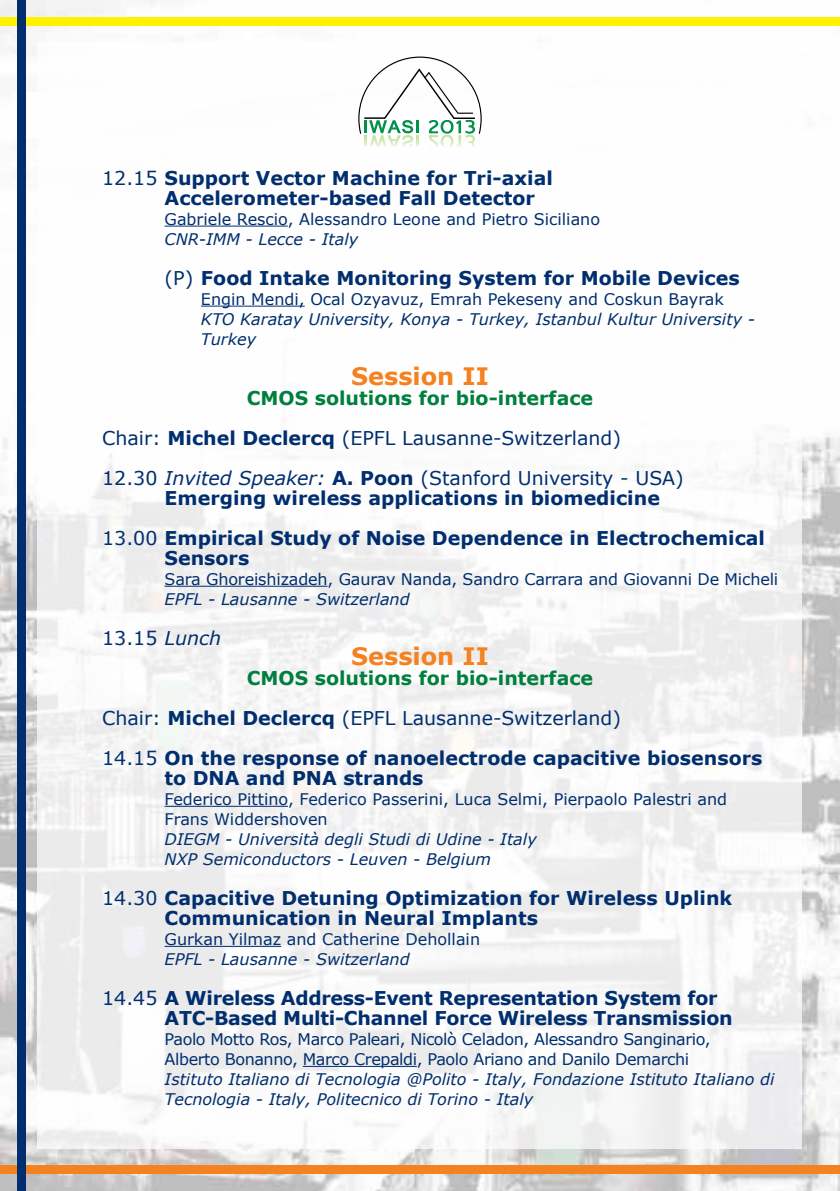
<style>
.page{position:relative;width:840px;height:1191px;background:#fff}
.page>*{position:absolute;margin:0;border:0;box-sizing:border-box;transform-origin:0 0}
.t1{font:700 24px "Verdana";color:#f58220}
.t2{font:700 19px/20px "Verdana";color:#002e6e}
.t3{font:19px/40px "Verdana";color:#002e6e}
.t4{font:16px/20px "Verdana";letter-spacing:-.01em;color:#002e6e}
.t5{font:italic 16px/20px "Verdana";color:#002e6e}
.s1{font-weight:400}
.s2{font-weight:700;color:#007f3e}
.s3{font-weight:700}
.s4{font-style:italic}
.s5{color:#007f3e}
</style>
<div class="page">
<img style="left:0;top:0;width:839px;height:1191px">
<div style="left:0;top:17px;width:839px;height:9px;background:#fff200"></div>
<div style="left:0;top:1165px;width:839px;height:9px;background:#f58220"></div>
<div style="left:17px;top:0;width:9px;height:1191px;background:#002e6e"></div>
<div style="left:38px;top:42px;width:763px;height:1106px;background:linear-gradient(to right,#f8f8f8,#f8f8f9)"></div>
<svg style="left:357px;top:56px;width:125px;height:93px"></svg>
<hr style="left:164px;top:226px;width:123px;height:1px;background:#002e6e">
<hr style="left:201px;top:306px;width:103px;height:1px;background:#002e6e">
<hr style="left:164px;top:586px;width:163px;height:1px;background:#002e6e">
<hr style="left:164px;top:806px;width:124px;height:1px;background:#002e6e">
<hr style="left:164px;top:946px;width:117px;height:1px;background:#002e6e">
<hr style="left:302px;top:1066px;width:114px;height:1px;background:#002e6e">
<p class="t2" style="left:164px;top:168px;width:389px;text-indent:-62px"><span class="s1">12.15</span> Support Vector Machine for Tri-axial<br>Accelerometer-based Fall Detector</p>
<p class="t4" style="left:164px;top:209px;width:437px">Gabriele Rescio, Alessandro Leone and Pietro Siciliano</p>
<p class="t5" style="left:164px;top:229px;width:195px">CNR-IMM - Lecce - Italy</p>
<p class="t2" style="left:164px;top:268px;width:576px"><span class="s1">(P)</span> Food Intake Monitoring System for Mobile Devices</p>
<p class="t4" style="left:201px;top:289px;width:524px">Engin Mendi, Ocal Ozyavuz, Emrah Pekeseny and Coskun Bayrak</p>
<p class="t5" style="left:201px;top:309px;width:555px">KTO Karatay University, Konya - Turkey, Istanbul Kultur University -<br>Turkey</p>
<p class="t1" style="left:351px;top:360px;width:139px">Session II</p>
<p class="t3" style="left:102px;top:378px;width:583px;text-indent:144px"><span class="s2">CMOS solutions for bio-interface<br></span>Chair: <span class="s3">Michel Declercq</span> (EPFL Lausanne-Switzerland)<br>12.30 <span class="s4">Invited Speaker:</span> <span class="s3">A. Poon</span> (Stanford University - USA)</p>
<p class="t2" style="left:102px;top:478px;width:664px;line-height:40px;text-indent:62px">Emerging wireless applications in biomedicine<br><span class="s1">13.00</span> Empirical Study of Noise Dependence in Electrochemical</p>
<p class="t2" style="left:164px;top:548px;width:86px">Sensors</p>
<p class="t4" style="left:164px;top:569px;width:615px">Sara Ghoreishizadeh, Gaurav Nanda, Sandro Carrara and Giovanni De Micheli</p>
<p class="t5" style="left:164px;top:589px;width:246px">EPFL - Lausanne - Switzerland</p>
<p class="t3" style="left:102px;top:618px;width:120px">13.15 <span class="s4">Lunch</span></p>
<p class="t1" style="left:351px;top:640px;width:139px">Session II</p>
<p class="t2" style="left:102px;top:658px;width:661px;line-height:40px;text-indent:145px"><span class="s5">CMOS solutions for bio-interface<br></span><span class="s1">Chair:</span> Michel Declercq <span class="s1">(EPFL Lausanne-Switzerland)<br>14.15</span> On the response of nanoelectrode capacitive biosensors</p>
<p class="t2" style="left:164px;top:768px;width:260px">to DNA and PNA strands</p>
<p class="t4" style="left:164px;top:789px;width:564px">Federico Pittino, Federico Passerini, Luca Selmi, Pierpaolo Palestri and<br>Frans Widdershoven</p>
<p class="t5" style="left:164px;top:829px;width:373px">DIEGM - Università degli Studi di Udine - Italy<br>NXP Semiconductors - Leuven - Belgium</p>
<p class="t2" style="left:164px;top:888px;width:569px;text-indent:-62px"><span class="s1">14.30</span> Capacitive Detuning Optimization for Wireless Uplink<br>Communication in Neural Implants</p>
<p class="t4" style="left:164px;top:929px;width:317px">Gurkan Yilmaz and Catherine Dehollain</p>
<p class="t5" style="left:164px;top:949px;width:246px">EPFL - Lausanne - Switzerland</p>
<p class="t2" style="left:164px;top:988px;width:569px;text-indent:-62px"><span class="s1">14.45</span> A Wireless Address-Event Representation System for<br>ATC-Based Multi-Channel Force Wireless Transmission</p>
<p class="t4" style="left:164px;top:1029px;width:547px">Paolo Motto Ros, Marco Paleari, Nicolò Celadon, Alessandro Sanginario,<br>Alberto Bonanno, Marco Crepaldi, Paolo Ariano and Danilo Demarchi</p>
<p class="t5" style="left:164px;top:1069px;width:611px">Istituto Italiano di Tecnologia @Polito - Italy, Fondazione Istituto Italiano di<br>Tecnologia - Italy, Politecnico di Torino - Italy</p>
</div>
